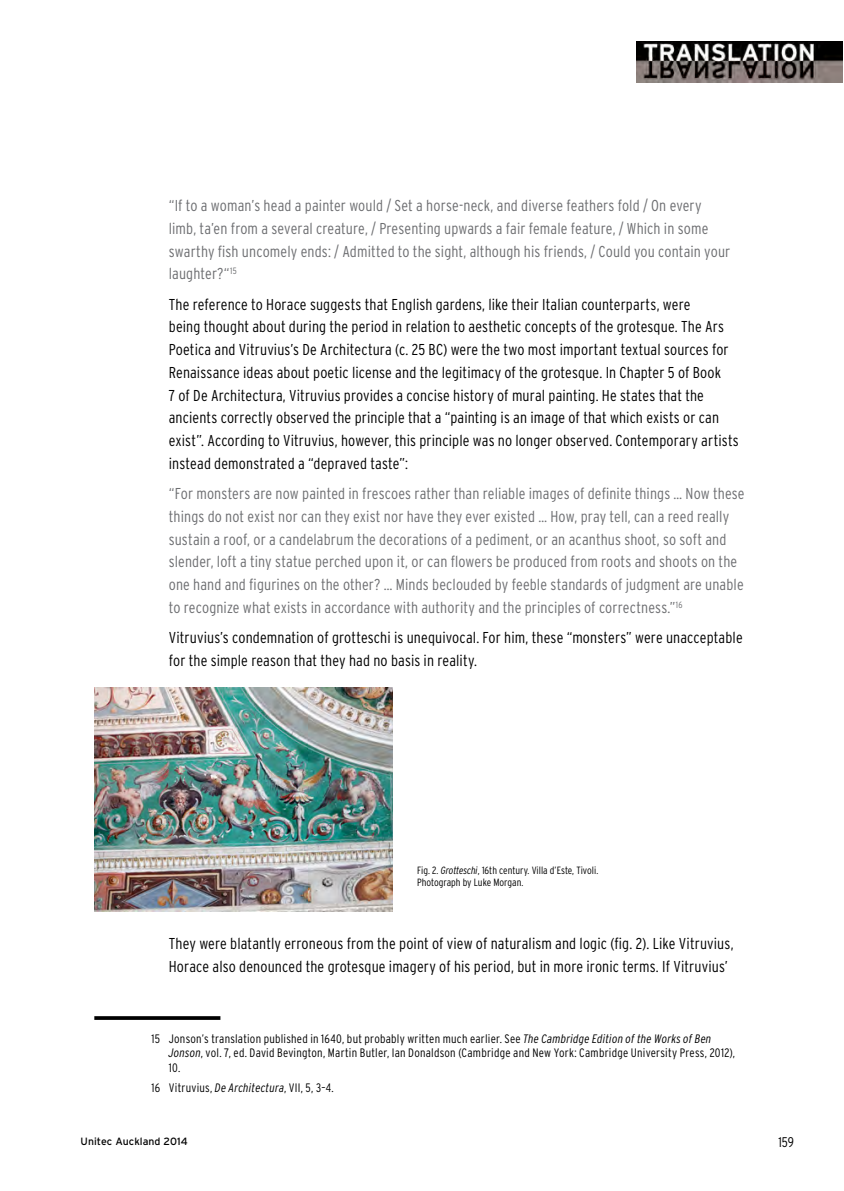
<style>
.page{position:relative;width:844px;height:1191px;background:#fff}
.page>*{position:absolute;margin:0;border:0;box-sizing:border-box;transform-origin:0 0}
.t1{font:300 condensed 15.75px/22.8px "Interstate";letter-spacing:.01em;color:#000}
.t2{font:300 condensed 15.75px/22.8px "Interstate";letter-spacing:.01em;color:#6d6e71}
.t3{font:300 condensed 14px "Interstate";color:#000}
.t4{font:300 condensed 12.25px/14.7px "Interstate";letter-spacing:.02em;color:#000}
.t5{font:300 condensed 10.5px/12.6px "Interstate";color:#000}
.t6{font:10.5px "Interstate";color:#000}
.s1{font-style:italic}
</style>
<div class="page">
<img style="left:94px;top:688px;width:298px;height:223px">
<svg style="left:94px;top:1016px;width:126px;height:4px"></svg>
<img style="left:636px;top:41px;width:206px;height:42px">
<p class="t2" style="left:169px;top:194px;width:563px">“If to a woman’s head a painter would / Set a horse-neck, and diverse feathers fold / On every limb, ta’en from a several creature, / Presenting upwards a fair female feature, / Which in some swarthy fish uncomely ends: / Admitted to the sight, although his friends, / Could you contain your laughter?“<sup>15</sup></p>
<p class="t1" style="left:169px;top:293px;width:571px">The reference to Horace suggests that English gardens, like their Italian counterparts, were<br>being thought about during the period in relation to aesthetic concepts of the grotesque. The Ars Poetica and Vitruvius’s De Architectura (c. 25 BC) were the two most important textual sources for Renaissance ideas about poetic license and the legitimacy of the grotesque. In Chapter 5 of Book<br>7 of De Architectura, Vitruvius provides a concise history of mural painting. He states that the ancients correctly observed the principle that a “painting is an image of that which exists or can exist”. According to Vitruvius, however, this principle was no longer observed. Contemporary artists instead demonstrated a “depraved taste”:</p>
<p class="t2" style="left:169px;top:482px;width:577px">“For monsters are now painted in frescoes rather than reliable images of definite things … Now these things do not exist nor can they exist nor have they ever existed … How, pray tell, can a reed really sustain a roof, or a candelabrum the decorations of a pediment, or an acanthus shoot, so soft and slender, loft a tiny statue perched upon it, or can flowers be produced from roots and shoots on the one hand and figurines on the other? … Minds beclouded by feeble standards of judgment are unable to recognize what exists in accordance with authority and the principles of correctness.”<sup>16</sup></p>
<p class="t1" style="left:169px;top:626px;width:575px">Vitruvius’s condemnation of grotteschi is unequivocal. For him, these “monsters” were unacceptable for the simple reason that they had no basis in reality.</p>
<p class="t5" style="left:417px;top:863px;width:183px">Fig. 2. <span class="s1">Grotteschi</span>, 16th century. Villa d’Este, Tivoli.<br>Photograph by Luke Morgan.</p>
<p class="t1" style="left:169px;top:932px;width:566px">They were blatantly erroneous from the point of view of naturalism and logic (fig. 2). Like Vitruvius,<br>Horace also denounced the grotesque imagery of his period, but in more ironic terms. If Vitruvius’</p>
<p class="t4" style="left:169px;top:1031px;width:567px;text-indent:-17px">15 Jonson’s translation published in 1640, but probably written much earlier. See <span class="s1">The Cambridge Edition of the Works of Ben<br>Jonson</span>, vol. 7, ed. David Bevington, Martin Butler, Ian Donaldson (Cambridge and New York: Cambridge University Press, 2012),<br>10.</p>
<p class="t4" style="left:151px;top:1080px;width:184px">16 Vitruvius, <span class="s1">De Architectura</span>, VII, 5, 3–4.</p>
<p class="t6" style="left:81px;top:1135px;width:109px">Unitec Auckland 2014</p>
<p class="t3" style="left:778px;top:1134px;width:17px">159</p>
</div>
